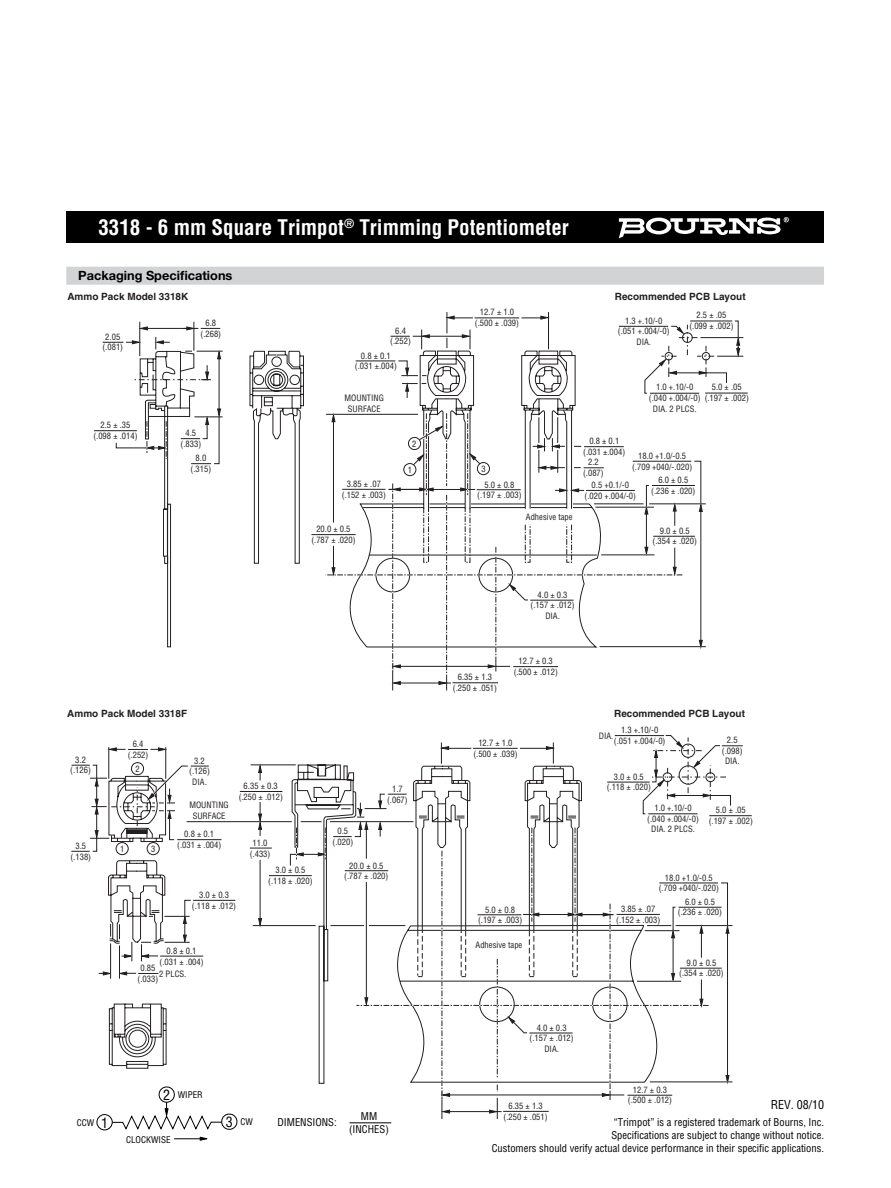
<style>
.page{position:relative;width:891px;height:1188px;background:#fff}
.page>*{position:absolute;margin:0;border:0;box-sizing:border-box;transform-origin:0 0}
.t1{font:700 condensed 21px "Helvetica";color:#fff}
.t2{font:condensed 13.95px "Helvetica";color:#000}
.t3{font:700 12.75px "Helvetica Neue";color:#000}
.t4{font:condensed 12px "Helvetica";color:#000}
.t5{font:condensed 10.5px/12.8px "Helvetica";color:#000;text-align:center}
.t6{font:700 10.05px "Helvetica";color:#231f20}
.t7{font:condensed 9px "Helvetica";color:#000}
.t8{font:condensed 8.55px/10.6px "Helvetica";color:#231f20;text-align:center}
.s1{font-size:13.95px}
</style>
<div class="page">
<div style="left:67px;top:212px;width:757px;height:31px;background:#000"></div>
<svg style="left:619px;top:217px;width:170px;height:21px"></svg>
<div style="left:66px;top:267px;width:758px;height:18px;background:#d1d3d4"></div>
<svg style="left:139px;top:350px;width:187px;height:298px"></svg>
<hr style="left:705px;top:393px;width:43px;height:1px;background:#231f20">
<hr style="left:311px;top:534px;width:45px;height:1px;background:#231f20">
<hr style="left:219px;top:354px;width:1px;height:60px;background:#231f20">
<svg style="left:134px;top:365px;width:77px;height:15px"></svg>
<hr style="left:140px;top:322px;width:1px;height:34px;background:#231f20">
<hr style="left:142px;top:328px;width:49px;height:1px;background:#231f20">
<svg style="left:139px;top:327px;width:9px;height:3px"></svg>
<svg style="left:103px;top:340px;width:38px;height:4px"></svg>
<svg style="left:155px;top:337px;width:15px;height:12px"></svg>
<svg style="left:184px;top:322px;width:39px;height:37px"></svg>
<svg style="left:94px;top:409px;width:129px;height:55px"></svg>
<svg style="left:326px;top:312px;width:417px;height:378px"></svg>
<svg style="left:109px;top:751px;width:224px;height:333px"></svg>
<hr style="left:160px;top:956px;width:43px;height:1px;background:#231f20">
<hr style="left:110px;top:943px;width:1px;height:36px;background:#231f20">
<hr style="left:119px;top:945px;width:1px;height:34px;background:#231f20">
<svg style="left:118px;top:972px;width:40px;height:3px"></svg>
<svg style="left:99px;top:972px;width:13px;height:3px"></svg>
<hr style="left:193px;top:900px;width:42px;height:1px;background:#231f20">
<svg style="left:164px;top:900px;width:27px;height:43px"></svg>
<hr style="left:709px;top:815px;width:43px;height:1px;background:#231f20">
<hr style="left:269px;top:875px;width:43px;height:1px;background:#231f20">
<hr style="left:109px;top:747px;width:1px;height:32px;background:#231f20">
<hr style="left:166px;top:747px;width:1px;height:32px;background:#231f20">
<hr style="left:177px;top:839px;width:44px;height:1px;background:#231f20">
<svg style="left:108px;top:747px;width:59px;height:4px"></svg>
<svg style="left:71px;top:761px;width:138px;height:94px"></svg>
<svg style="left:140px;top:942px;width:18px;height:19px"></svg>
<svg style="left:119px;top:924px;width:14px;height:37px"></svg>
<svg style="left:110px;top:924px;width:1px;height:13px"></svg>
<hr style="left:187px;top:821px;width:105px;height:1px;background:#231f20">
<hr style="left:251px;top:765px;width:45px;height:1px;background:#231f20">
<hr style="left:240px;top:791px;width:42px;height:1px;background:#231f20">
<svg style="left:258px;top:764px;width:4px;height:16px"></svg>
<svg style="left:250px;top:848px;width:22px;height:1px"></svg>
<hr style="left:260px;top:860px;width:1px;height:62px;background:#231f20">
<svg style="left:258px;top:802px;width:4px;height:34px"></svg>
<svg style="left:258px;top:918px;width:4px;height:9px"></svg>
<svg style="left:301px;top:821px;width:21px;height:1px"></svg>
<hr style="left:253px;top:925px;width:63px;height:1px;background:#231f20">
<hr style="left:330px;top:821px;width:83px;height:1px;background:#231f20">
<hr style="left:330px;top:925px;width:34px;height:1px;background:#231f20">
<svg style="left:333px;top:735px;width:410px;height:384px"></svg>
<svg style="left:290px;top:828px;width:37px;height:38px"></svg>
<hr style="left:350px;top:1122px;width:41px;height:1px;background:#000">
<div style="left:96px;top:1114px;width:17px;height:17px;background:#fff;border:1px solid #000;border-radius:50%"></div>
<svg style="left:110px;top:1086px;width:128px;height:55px"></svg>
<h1 class="t1" style="left:98px;top:219px;width:472px">3318 - 6 mm Square Trimpot<sup>®</sup> Trimming Potentiometer</h1>
<h3 class="t3" style="left:78px;top:271px;width:156px">Packaging Specifications</h3>
<p class="t6" style="left:67px;top:292px;width:122px">Ammo Pack Model 3318K</p>
<p class="t6" style="left:615px;top:292px;width:132px">Recommended PCB Layout</p>
<p class="t8" style="left:102px;top:332px;width:22px">2.05 (.081)</p>
<p class="t8" style="left:93px;top:420px;width:46px">2.5 ± .35 (.098 ± .014)</p>
<p class="t8" style="left:200px;top:318px;width:22px">6.8 (.268)</p>
<p class="t8" style="left:181px;top:428px;width:22px">4.5 (.833)</p>
<p class="t8" style="left:191px;top:454px;width:22px">8.0 (.315)</p>
<p class="t8" style="left:390px;top:326px;width:22px">6.4 (.252)</p>
<p class="t8" style="left:355px;top:351px;width:44px">0.8 ± 0.1 (.031 ±.004)</p>
<p class="t8" style="left:345px;top:393px;width:41px">MOUNTING<br>SURFACE</p>
<p class="t8" style="left:412px;top:439px;width:6px">2</p>
<p class="t8" style="left:475px;top:308px;width:46px">12.7 ± 1.0 (.500 ± .039)</p>
<p class="t8" style="left:342px;top:479px;width:46px">3.85 ± .07 (.152 ± .003)</p>
<p class="t8" style="left:311px;top:525px;width:46px">20.0 ± 0.5 (.787 ± .020)</p>
<p class="t8" style="left:408px;top:465px;width:6px">1</p>
<p class="t8" style="left:481px;top:464px;width:6px">3</p>
<p class="t8" style="left:477px;top:480px;width:46px">5.0 ± 0.8 (.197 ± .003)</p>
<p class="t8" style="left:526px;top:512px;width:48px">Adhesive tape</p>
<p class="t8" style="left:689px;top:310px;width:46px">2.5 ± .05 (.099 ± .002)</p>
<p class="t8" style="left:618px;top:316px;width:53px">1.3 +.10/-0 (.051 +.004/-0)<br>DIA.</p>
<p class="t8" style="left:649px;top:383px;width:53px">1.0 +.10/-0 (.040 +.004/-0)<br>DIA. 2 PLCS.</p>
<p class="t8" style="left:705px;top:383px;width:46px">5.0 ± .05 (.197 ± .002)</p>
<p class="t8" style="left:583px;top:437px;width:44px">0.8 ± 0.1 (.031 ±.004)</p>
<p class="t8" style="left:585px;top:480px;width:53px">0.5 +0.1/-0 (.020 +.004/-0)</p>
<p class="t8" style="left:632px;top:451px;width:62px">18.0 +1.0/-0.5 (.709 +040/-.020)</p>
<p class="t8" style="left:583px;top:458px;width:22px">2.2 (.087)</p>
<p class="t8" style="left:651px;top:475px;width:46px">6.0 ± 0.5 (.236 ± .020)</p>
<p class="t8" style="left:653px;top:526px;width:46px">9.0 ± 0.5 (.354 ± .020)</p>
<p class="t8" style="left:453px;top:673px;width:46px">6.35 ± 1.3 (.250 ± .051)</p>
<p class="t8" style="left:531px;top:590px;width:46px">4.0 ± 0.3 (.157 ± .012)<br>DIA.</p>
<p class="t8" style="left:514px;top:656px;width:46px">12.7 ± 0.3 (.500 ± .012)</p>
<p class="t6" style="left:67px;top:710px;width:121px">Ammo Pack Model 3318F</p>
<p class="t6" style="left:614px;top:710px;width:132px">Recommended PCB Layout</p>
<p class="t8" style="left:70px;top:755px;width:22px">3.2 (.126)</p>
<p class="t8" style="left:614px;top:725px;width:53px">1.3 +.10/-0 (.051 +.004/-0)</p>
<p class="t8" style="left:599px;top:731px;width:16px">DIA.</p>
<p class="t8" style="left:722px;top:735px;width:22px">2.5 (.098)<br>DIA.</p>
<p class="t8" style="left:473px;top:738px;width:46px">12.7 ± 1.0 (.500 ± .039)</p>
<p class="t8" style="left:128px;top:740px;width:22px">6.4 (.252)</p>
<p class="t8" style="left:189px;top:756px;width:22px">3.2 (.126)<br>DIA.</p>
<p class="t8" style="left:135px;top:764px;width:6px">2</p>
<p class="t8" style="left:607px;top:772px;width:46px">3.0 ± 0.5 (.118 ± .020)</p>
<p class="t8" style="left:239px;top:781px;width:46px">6.35 ± 0.3 (.250 ± .012)</p>
<p class="t8" style="left:250px;top:838px;width:22px">11.0 (.433)</p>
<p class="t8" style="left:387px;top:784px;width:22px">1.7 (.067)</p>
<p class="t8" style="left:189px;top:801px;width:41px">MOUNTING<br>SURFACE</p>
<p class="t8" style="left:647px;top:803px;width:53px">1.0 +.10/-0 (.040 +.004/-0)<br>DIA. 2 PLCS.</p>
<p class="t8" style="left:709px;top:805px;width:46px">5.0 ± .05 (.197 ± .002)</p>
<p class="t8" style="left:333px;top:827px;width:22px">0.5 (.020)</p>
<p class="t8" style="left:177px;top:829px;width:46px">0.8 ± 0.1 (.031 ± .004)</p>
<p class="t8" style="left:70px;top:841px;width:22px">3.5 (.138)</p>
<p class="t8" style="left:120px;top:844px;width:6px">1</p>
<p class="t8" style="left:151px;top:844px;width:6px">3</p>
<p class="t8" style="left:344px;top:861px;width:46px">20.0 ± 0.5 (.787 ± .020)</p>
<p class="t8" style="left:268px;top:865px;width:46px">3.0 ± 0.5 (.118 ± .020)</p>
<p class="t8" style="left:659px;top:873px;width:62px">18.0 +1.0/-0.5 (.709 +040/-.020)</p>
<p class="t8" style="left:192px;top:891px;width:46px">3.0 ± 0.3 (.118 ± .012)</p>
<p class="t8" style="left:678px;top:897px;width:46px">6.0 ± 0.5 (.236 ± .020)</p>
<p class="t8" style="left:478px;top:905px;width:46px">5.0 ± 0.8 (.197 ± .003)</p>
<p class="t8" style="left:616px;top:904px;width:46px">3.85 ± .07 (.152 ± .003)</p>
<p class="t8" style="left:160px;top:946px;width:46px">0.8 ± 0.1 (.031 ± .004)</p>
<p class="t8" style="left:138px;top:964px;width:22px">0.85 (.033)</p>
<p class="t8" style="left:159px;top:969px;width:29px">2 PLCS.</p>
<p class="t8" style="left:476px;top:940px;width:48px">Adhesive tape</p>
<p class="t8" style="left:679px;top:958px;width:46px">9.0 ± 0.5 (.354 ± .020)</p>
<p class="t8" style="left:530px;top:1023px;width:46px">4.0 ± 0.3 (.157 ± .012)<br>DIA.</p>
<p class="t7" style="left:163px;top:1091px;width:41px"><span class="s1">2</span> WIPER</p>
<h2 class="t2" style="left:101px;top:1117px;width:8px">1</h2>
<p class="t7" style="left:226px;top:1119px;width:29px"><span class="s1">3</span> CW</p>
<p class="t7" style="left:126px;top:1136px;width:46px">CLOCKWISE</p>
<p class="t7" style="left:77px;top:1119px;width:19px">CCW</p>
<p class="t5" style="left:278px;top:1117px;width:61px">DIMENSIONS:</p>
<p class="t5" style="left:349px;top:1111px;width:41px">MM (INCHES)</p>
<p class="t8" style="left:628px;top:1085px;width:46px">12.7 ± 0.3 (.500 ± .012)</p>
<h3 class="t4" style="left:771px;top:1100px;width:55px">REV. 08/10</h3>
<p class="t8" style="left:504px;top:1101px;width:46px">6.35 ± 1.3 (.250 ± .051)</p>
<p class="t5" style="left:492px;top:1117px;width:334px;text-align:right">“Trimpot” is a registered trademark of Bourns, Inc.<br>Specifications are subject to change without notice.<br>Customers should verify actual device performance in their specific applications.</p>
</div>
